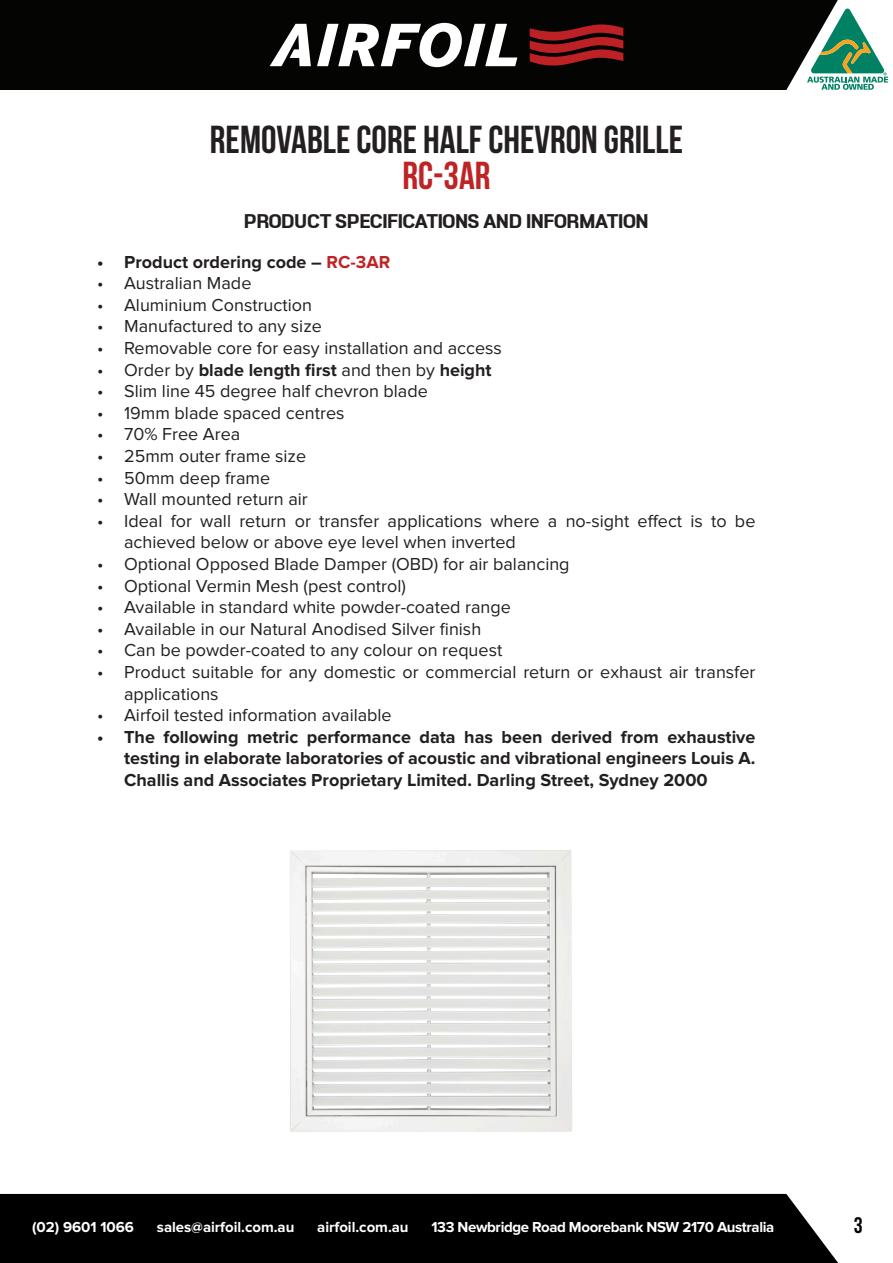
<style>
.page{position:relative;width:893px;height:1263px;background:#fff}
.page>*{position:absolute;margin:0;border:0;box-sizing:border-box;transform-origin:0 0}
.t1{font:700 39px "Bebas Neue";color:#231f20}
.t2{font:700 39px "Bebas Neue";color:#be2426}
.t3{font:700 24px "LT Emphasis";color:#231f20}
.t4{font:700 22.5px "Bebas Neue";color:#040503}
.t5{font:18px/21.6px "Proxima Nova";color:#231f20}
.t6{font:700 18px/21.6px "Proxima Nova";color:#231f20;text-align:justify}
.t7{font:700 15px "Proxima Nova";color:#fff}
.t8{font:700 15px "Proxima Nova";letter-spacing:-.025em;color:#fff}
.s1{color:#be2426}
.s2{font-weight:400}
</style>
<div class="page">
<svg style="left:838px;top:8px;width:50px;height:82px"></svg>
<div style="left:0;top:0;width:838px;height:90px;background:#040503"></div>
<svg style="left:317px;top:23px;width:200px;height:44px"></svg>
<svg style="left:270px;top:24px;width:41px;height:42px"></svg>
<svg style="left:530px;top:24px;width:93px;height:42px;background:#731518"></svg>
<div style="left:0;top:1194px;width:838px;height:69px;background:#000001"></div>
<img style="left:290px;top:850px;width:282px;height:282px">
<p class="t1" style="left:210px;top:118px;width:474px">REMOVABLE CORE HALF CHEVRON GRILLE</p>
<p class="t2" style="left:402px;top:154px;width:90px">RC-3AR</p>
<p class="t3" style="left:244px;top:209px;width:406px">PRODUCT SPECIFICATIONS AND INFORMATION</p>
<p class="t6" style="left:97px;top:251px;width:295px">• Product ordering code – <span class="s1">RC-3AR</span></p>
<p class="t5" style="left:97px;top:273px;width:156px">• Australian Made</p>
<p class="t5" style="left:97px;top:294px;width:216px">• Aluminium Construction</p>
<p class="t5" style="left:97px;top:316px;width:226px">• Manufactured to any size</p>
<p class="t5" style="left:97px;top:337px;width:406px">• Removable core for easy installation and access</p>
<p class="t6" style="left:97px;top:359px;width:396px"><span class="s2">• Order by</span> blade length first <span class="s2">and then by</span> height</p>
<p class="t5" style="left:97px;top:381px;width:332px">• Slim line 45 degree half chevron blade</p>
<p class="t5" style="left:97px;top:402px;width:249px">• 19mm blade spaced centres</p>
<p class="t5" style="left:97px;top:424px;width:145px">• 70% Free Area</p>
<p class="t5" style="left:97px;top:445px;width:211px">• 25mm outer frame size</p>
<p class="t5" style="left:97px;top:467px;width:175px">• 50mm deep frame</p>
<p class="t5" style="left:97px;top:489px;width:212px">• Wall mounted return air</p>
<p class="t5" style="left:124px;top:510px;width:633px;text-indent:-27px">• Ideal for wall return or transfer applications where a no-sight effect is to be achieved below or above eye level when inverted</p>
<p class="t5" style="left:97px;top:553px;width:474px">• Optional Opposed Blade Damper (OBD) for air balancing</p>
<p class="t5" style="left:97px;top:575px;width:310px">• Optional Vermin Mesh (pest control)</p>
<p class="t5" style="left:97px;top:597px;width:415px">• Available in standard white powder-coated range</p>
<p class="t5" style="left:97px;top:618px;width:386px">• Available in our Natural Anodised Silver finish</p>
<p class="t5" style="left:97px;top:640px;width:407px">• Can be powder-coated to any colour on request</p>
<p class="t5" style="left:124px;top:661px;width:633px;text-indent:-27px">• Product suitable for any domestic or commercial return or exhaust air transfer applications</p>
<p class="t5" style="left:97px;top:705px;width:296px">• Airfoil tested information available</p>
<p class="t6" style="left:124px;top:726px;width:633px;text-indent:-27px">• The following metric performance data has been derived from exhaustive testing in elaborate laboratories of acoustic and vibrational engineers Louis A.<br>Challis and Associates Proprietary Limited. Darling Street, Sydney 2000</p>
<p class="t7" style="left:32px;top:1218px;width:103px">(02) 9601 1066</p>
<p class="t7" style="left:157px;top:1218px;width:139px">sales@airfoil.com.au</p>
<p class="t7" style="left:317px;top:1218px;width:93px">airfoil.com.au</p>
<p class="t8" style="left:431px;top:1218px;width:344px">133 Newbridge Road Moorebank NSW 2170 Australia</p>
<p class="t4" style="left:854px;top:1213px;width:10px">3</p>
</div>
